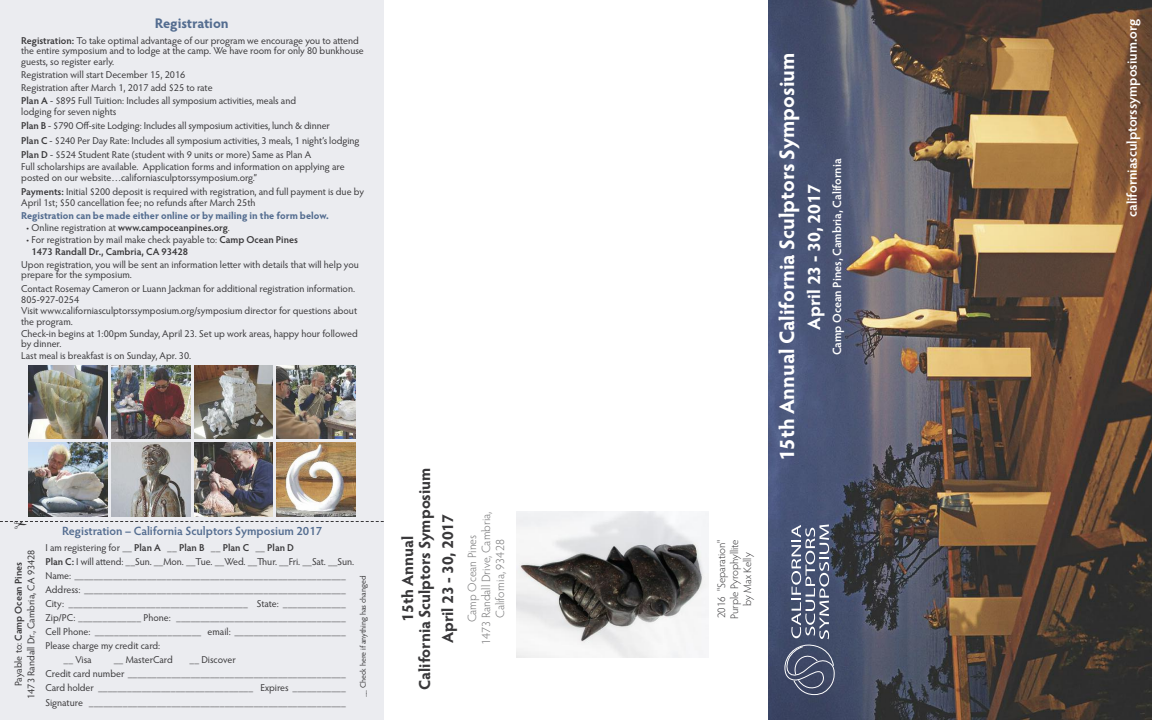
<style>
.page{position:relative;width:1152px;height:720px;background:#fff}
.page>*{position:absolute;margin:0;border:0;box-sizing:border-box;transform-origin:0 0}
.t1{font:700 21px "Hypatia Sans Pro";color:#fff}
.t2{font:700 18px "Hypatia Sans Pro";color:#fff}
.t3{font:700 16px/17px "Hypatia Sans Pro";color:#39383a;text-align:center}
.t4{font:600 14px "Hypatia Sans Pro";letter-spacing:-.005em;color:#fff}
.t5{font:700 14px "Hypatia Sans Pro";letter-spacing:-.005em;color:#546d90}
.t6{font:300 12px/14px "Hypatia Sans Pro";color:#747475;text-align:center}
.t7{font:600 12px "Hypatia Sans Pro";color:#546d90}
.t8{font:600 12px "Hypatia Sans Pro";letter-spacing:-.005em;color:#fff}
.t9{font:300 11px/13px "Hypatia Sans Pro";color:#39383a;text-align:center}
.t10{font:10px/10.5px "Hypatia Sans Pro";letter-spacing:-.005em;color:#39383a}
.t11{font:600 10px/12px "Hypatia Sans Pro";color:#39383a}
.t12{font:700 10px "Hypatia Sans Pro";color:#546d90}
.t13{font:8px "Hypatia Sans Pro";color:#39383a}
.s1{font-weight:600}
.s2{font-weight:400}
</style>
<div class="page">
<img style="left:768px;top:0;width:384px;height:720px">
<div style="left:0;top:0;width:384px;height:720px;background:#ebecf0"></div>
<img style="left:516px;top:511px;width:193px;height:146px">
<img style="left:111px;top:443px;width:79px;height:73px">
<img style="left:28px;top:443px;width:79px;height:73px">
<img style="left:277px;top:443px;width:79px;height:73px">
<img style="left:194px;top:443px;width:79px;height:73px">
<img style="left:111px;top:366px;width:79px;height:73px">
<img style="left:28px;top:366px;width:79px;height:73px">
<img style="left:277px;top:366px;width:79px;height:73px">
<img style="left:194px;top:366px;width:79px;height:73px">
<svg style="left:783px;top:645px;width:53px;height:50px;background:#555d77"></svg>
<svg style="left:791px;top:525px;width:38px;height:114px;background:#707991"></svg>
<svg style="left:0;top:521px;width:384px;height:1px"></svg>
<h3 class="t5" style="left:155px;top:18px;width:75px">registration</h3>
<p class="t10" style="left:21px;top:36px;width:344px"><span class="s1">Registration:</span> To take optimal advantage of our program we encourage you to attend the entire symposium and to lodge at the camp. We have room for only 80 bunkhouse guests, so register early.</p>
<p class="t10" style="left:21px;top:69px;width:276px;line-height:13.4px">Registration will start December 15, 2016<br>Registration after March 1, 2017 add $25 to rate<br><span class="s1">Plan A</span> - $895 Full Tuition: Includes all symposium activities, meals and</p>
<p class="t10" style="left:21px;top:105px;width:340px;line-height:14.3px">lodging for seven nights<br><span class="s1">Plan B</span> - $790 Off-site Lodging: Includes all symposium activities, lunch &amp; dinner<br><span class="s1">Plan C</span> - $240 Per Day Rate: Includes all symposium activities, 3 meals, 1 night’s lodging <span class="s1">Plan D</span> - $524 Student Rate (student with 9 units or more) Same as Plan A</p>
<p class="t10" style="left:21px;top:162px;width:325px;line-height:11px">Full scholarships are available. Application forms and information on applying are posted on our website…californiasculptorssymposium.org.”</p>
<p class="t10" style="left:21px;top:187px;width:344px"><span class="s1">Payments:</span> Initial $200 deposit is required with registration, and full payment is due by<br>April 1st; $50 cancellation fee; no refunds after March 25th</p>
<p class="t12" style="left:21px;top:212px;width:309px">registration can be made either online or by mailing in the form below.</p>
<p class="t10" style="left:26px;top:223px;width:206px">• Online registration at <span class="s1">www.campoceanpines.org</span>.</p>
<p class="t11" style="left:32px;top:235px;width:268px;text-indent:-6px"><span class="s2">• For registration by mail make check payable to:</span> Camp Ocean Pines<br>1473 Randall Dr., Cambria, CA 93428</p>
<p class="t10" style="left:21px;top:260px;width:339px">Upon registration, you will be sent an information letter with details that will help you prepare for the symposium.</p>
<p class="t10" style="left:21px;top:284px;width:337px;line-height:11.4px">Contact Rosemay Cameron or Luann Jackman for additional registration information.<br>805-927-0254<br>Visit www.californiasculptorssymposium.org/symposium director for questions about</p>
<p class="t10" style="left:21px;top:317px;width:338px;line-height:11.7px">the program.<br>Check-in begins at 1:00pm Sunday, April 23. Set up work areas, happy hour followed</p>
<p class="t10" style="left:21px;top:339px;width:172px;line-height:11.7px">by dinner.<br>Last meal is breakfast is on Sunday, Apr. 30.</p>
<p class="t10" style="left:13px;top:699px;width:151px;line-height:12.5px;text-align:center;rotate:-90deg">Payable to: <span class="s1">Camp Ocean Pines<br></span>1473 Randall Dr., Cambria, CA 93428</p>
<p class="t7" style="left:62px;top:526px;width:262px">Registration – California Sculptors Symposium 2017</p>
<p class="t10" style="left:45px;top:543px;width:250px">I am registering for __ <span class="s1">Plan A</span> __ <span class="s1">Plan B</span> __ <span class="s1">Plan C</span> __ <span class="s1">Plan D</span></p>
<p class="t10" style="left:45px;top:557px;width:310px"><span class="s1">Plan C:</span> I will attend: __Sun. __Mon. __Tue. __Wed. __Thur. __Fri. __Sat. __Sun.</p>
<p class="t10" style="left:45px;top:571px;width:302px">Name: ________________________________________________________</p>
<p class="t10" style="left:45px;top:585px;width:302px">Address: ______________________________________________________</p>
<p class="t10" style="left:45px;top:599px;width:302px">City: _____________________________________ State: _____________</p>
<p class="t10" style="left:45px;top:613px;width:302px">Zip/PC: _____________ Phone: ___________________________________</p>
<p class="t10" style="left:45px;top:627px;width:302px">Cell Phone: ______________________ email: _______________________</p>
<p class="t10" style="left:45px;top:641px;width:116px">Please charge my credit card:</p>
<p class="t10" style="left:63px;top:655px;width:30px">__ Visa</p>
<p class="t10" style="left:114px;top:655px;width:61px">__ MasterCard</p>
<p class="t13" style="left:360px;top:697px;width:123px;rotate:-90deg">__ Check here if anything has changed</p>
<p class="t10" style="left:45px;top:653px;width:302px;line-height:14px;text-indent:144px">__ Discover<br>Credit card number _____________________________________________<br>Card holder ________________________________ Expires ___________</p>
<p class="t10" style="left:45px;top:698px;width:302px">Signature _____________________________________________________</p>
<h3 class="t3" style="left:401px;top:690px;width:224px;rotate:-90deg">15th annual<br>California Sculptors Symposium</h3>
<h3 class="t3" style="left:441px;top:643px;width:131px;rotate:-90deg">april 23 - 30, 2017</h3>
<p class="t6" style="left:466px;top:645px;width:135px;rotate:-90deg">Camp Ocean Pines<br>1473 Randall Drive, Cambria,<br>California, 93428</p>
<h1 class="t1" style="left:779px;top:461px;width:410px;rotate:-90deg">15th annual California Sculptors Symposium</h1>
<p class="t8" style="left:832px;top:355px;width:198px;rotate:-90deg">Camp Ocean Pines, Cambria, California</p>
<h2 class="t2" style="left:807px;top:330px;width:147px;rotate:-90deg">april 23 - 30, 2017</h2>
<p class="t9" style="left:716px;top:619px;width:81px;rotate:-90deg">2016 "Separation"<br>Purple Pyrophyllite by Max Kelly</p>
<h3 class="t4" style="left:1126px;top:217px;width:199px;rotate:-90deg">californiasculptorssymposium.org</h3>
</div>
